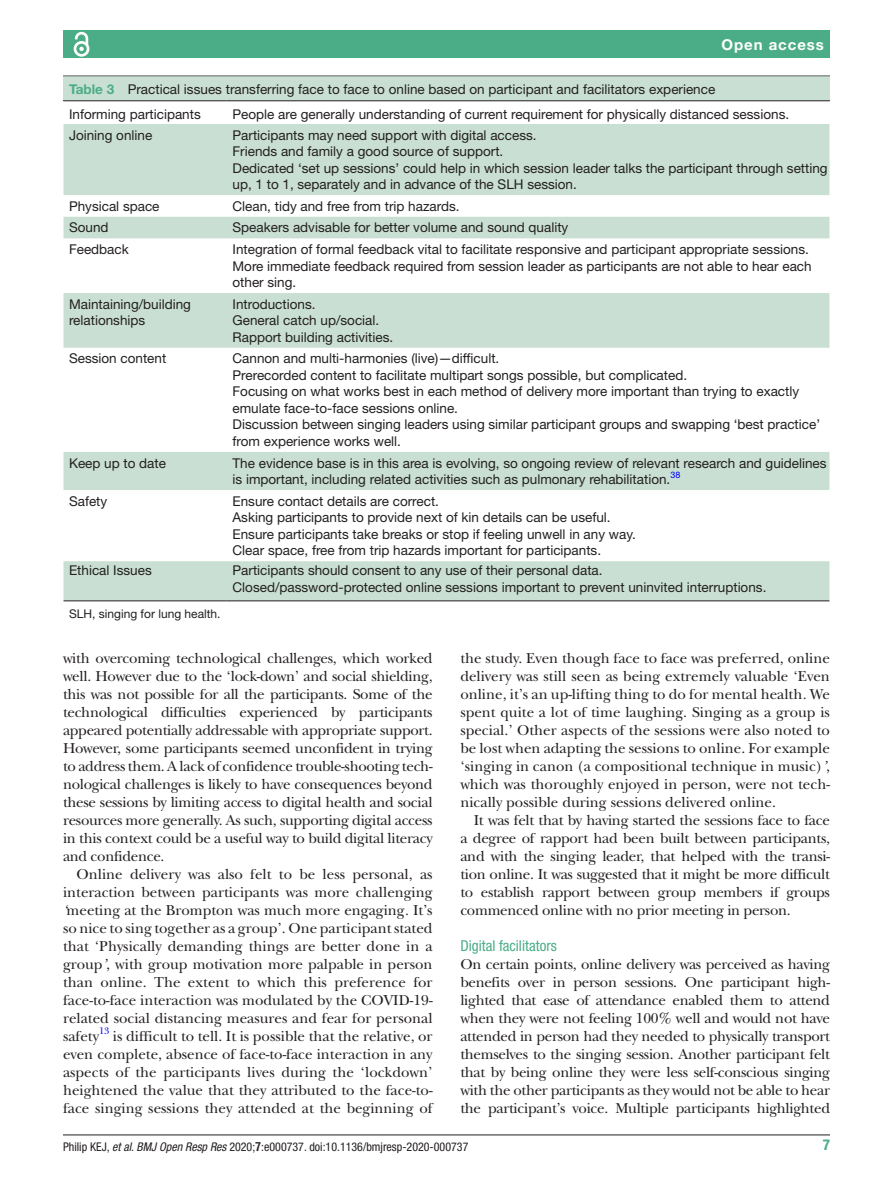
<style>
.page{position:relative;width:893px;height:1191px;background:#fff}
.page>*{position:absolute;margin:0;border:0;box-sizing:border-box;transform-origin:0 0}
.t1{font:15px/18px "New Baskerville";letter-spacing:-.01em;color:#231f20;text-align:justify}
.t2{font:condensed 15px "Helvetica Neue LT Std";color:#4bad87}
.t3{font:700 15px "Helvetica Neue LT Std";letter-spacing:.065em;color:#fff}
.t4{font:700 condensed 15px "Helvetica Neue LT Std";color:#4bad87}
.t5{font:13.5px/16.5px "Helvetica Neue LT Std";color:#231f20}
.t6{font:condensed 12px "Helvetica Neue LT Std";color:#231f20}
.t7{font:12px "Helvetica Neue LT Std";color:#231f20}
.t8{font:9.9px "New Baskerville";color:#00f}
.s1{font-weight:700;color:#4bad87}
.s2{font-style:italic}
.s3{font-family:"Helvetica";font-weight:700}
</style>
<div class="page">
<hr style="left:63px;top:1134px;width:767px;height:1px;background:#231f20">
<div style="left:63px;top:31px;width:767px;height:27px;background:#4bad87"></div>
<svg style="left:73px;top:31px;width:17px;height:26px"></svg>
<div style="left:63px;top:76px;width:767px;height:24px;background:#c9dfd3"></div>
<svg style="left:64px;top:101px;width:766px;height:501px"></svg>
<hr style="left:63px;top:100px;width:163px;height:1px;background:#231f20">
<hr style="left:226px;top:100px;width:604px;height:1px;background:#231f20">
<hr style="left:226px;top:600px;width:604px;height:1px;background:#231f20">
<hr style="left:63px;top:600px;width:164px;height:1px;background:#231f20">
<svg style="left:63px;top:217px;width:1px;height:21px"></svg>
<hr style="left:63px;top:561px;width:1px;height:40px;background:#fff">
<p class="t3" style="left:721px;top:35px;width:104px">Open access</p>
<p class="t5" style="left:69px;top:77px;width:648px;line-height:25px"><span class="s1">Table 3</span> Practical issues transferring face to face to online based on participant and facilitators experience<br>Informing participants</p>
<p class="t5" style="left:232px;top:106px;width:558px">People are generally understanding of current requirement for physically distanced sessions.</p>
<p class="t5" style="left:69px;top:126px;width:85px">Joining online</p>
<p class="t5" style="left:232px;top:126px;width:597px">Participants may need support with digital access.<br>Friends and family a good source of support.<br>Dedicated ‘set up sessions’ could help in which session leader talks the participant through setting up, 1 to 1, separately and in advance of the SLH session.</p>
<p class="t5" style="left:69px;top:197px;width:92px">Physical space</p>
<p class="t5" style="left:232px;top:197px;width:229px">Clean, tidy and free from trip hazards.</p>
<p class="t5" style="left:69px;top:219px;width:41px">Sound</p>
<p class="t5" style="left:232px;top:219px;width:337px">Speakers advisable for better volume and sound quality</p>
<p class="t5" style="left:69px;top:241px;width:61px">Feedback</p>
<p class="t5" style="left:232px;top:241px;width:581px">Integration of formal feedback vital to facilitate responsive and participant appropriate sessions.<br>More immediate feedback required from session leader as participants are not able to hear each other sing.</p>
<p class="t5" style="left:69px;top:295px;width:124px">Maintaining/building relationships</p>
<p class="t5" style="left:232px;top:295px;width:162px">Introductions.<br>General catch up/social.<br>Rapport building activities.</p>
<p class="t5" style="left:69px;top:350px;width:99px">Session content</p>
<p class="t5" style="left:232px;top:350px;width:589px">Cannon and multi-harmonies (live)—difficult.<br>Prerecorded content to facilitate multipart songs possible, but complicated.<br>Focusing on what works best in each method of delivery more important than trying to exactly emulate face-to-face sessions online.<br>Discussion between singing leaders using similar participant groups and swapping ‘best practice’ from experience works well.</p>
<p class="t5" style="left:69px;top:454px;width:99px">Keep up to date</p>
<p class="t5" style="left:232px;top:454px;width:596px">The evidence base is in this area is evolving, so ongoing review of relevant research and guidelines is important, including related activities such as pulmonary rehabilitation.<sup>38</sup></p>
<p class="t5" style="left:69px;top:492px;width:40px">Safety</p>
<p class="t5" style="left:232px;top:492px;width:405px">Ensure contact details are correct.<br>Asking participants to provide next of kin details can be useful.<br>Ensure participants take breaks or stop if feeling unwell in any way.<br>Clear space, free from trip hazards important for participants.</p>
<p class="t5" style="left:69px;top:562px;width:84px">Ethical Issues</p>
<p class="t5" style="left:232px;top:562px;width:535px">Participants should consent to any use of their personal data.<br>Closed/password-protected online sessions important to prevent uninvited interruptions.</p>
<p class="t7" style="left:69px;top:607px;width:153px">SLH, singing for lung health.</p>
<p class="t1" style="left:63px;top:649px;width:371px">with overcoming technological challenges, which worked well. However due to the ‘lock-down’ and social shielding, this was not possible for all the participants. Some of the technological difficulties experienced by participants appeared potentially addressable with appropriate support.<br>However, some participants seemed unconfident in trying to address them. A lack of confidence trouble-shooting tech&shy;nological challenges is likely to have consequences beyond these sessions by limiting access to digital health and social resources more generally. As such, supporting digital access in this context could be a useful way to build digital literacy and confidence.</p>
<p class="t1" style="left:63px;top:865px;width:371px;text-indent:14px">Online delivery was also felt to be less personal, as interaction between participants was more challenging <span class="s2">‘</span>meeting at the Brompton was much more engaging<span class="s2">.</span> It’s so nice to sing together as a group’. One participant stated that ‘Physically demanding things are better done in a group<span class="s2">’</span>, with group motivation more palpable in person than online. The extent to which this preference for face-to-face interaction was modulated by the COVID-19- related social distancing measures and fear for personal safety</p>
<p class="t8" style="left:99px;top:1025px;width:12px">13</p>
<p class="t1" style="left:63px;top:1027px;width:371px;text-indent:50px">is difficult to tell. It is possible that the relative, or even complete, absence of face-to-face interaction in any aspects of the participants lives during the ‘lockdown’ heightened the value that they attributed to the face-to&shy;face singing sessions they attended at the beginning of</p>
<p class="t1" style="left:460px;top:649px;width:371px">the study. Even though face to face was preferred, online delivery was still seen as being extremely valuable ‘Even online, it’s an up-lifting thing to do for mental health<span class="s2">.</span> We spent quite a lot of time laughing. Singing as a group is special.’ Other aspects of the sessions were also noted to be lost when adapting the sessions to online. For example ‘singing in canon (a compositional technique in music)<span class="s2">’</span>, which was thoroughly enjoyed in person, were not tech&shy;nically possible during sessions delivered online.</p>
<p class="t1" style="left:460px;top:811px;width:371px;text-indent:14px">It was felt that by having started the sessions face to face a degree of rapport had been built between participants, and with the singing leader, that helped with the transi&shy;tion online. It was suggested that it might be more difficult to establish rapport between group members if groups commenced online with no prior meeting in person.</p>
<p class="t2" style="left:460px;top:937px;width:98px">Digital facilitators</p>
<p class="t1" style="left:460px;top:955px;width:371px">On certain points, online delivery was perceived as having benefits over in person sessions. One participant high&shy;lighted that ease of attendance enabled them to attend when they were not feeling 100% well and would not have attended in person had they needed to physically transport themselves to the singing session. Another participant felt that by being online they were less self-conscious singing with the other participants as they would not be able to hear the participant’s voice. Multiple participants highlighted</p>
<p class="t6" style="left:63px;top:1139px;width:407px">Philip KEJ, <span class="s2">et al</span>. <span class="s2">BMJ Open Resp Res</span> 2020;<span class="s3">7</span>:e000737. doi:10.1136/bmjresp-2020-000737</p>
<p class="t4" style="left:823px;top:1135px;width:9px">7</p>
</div>
